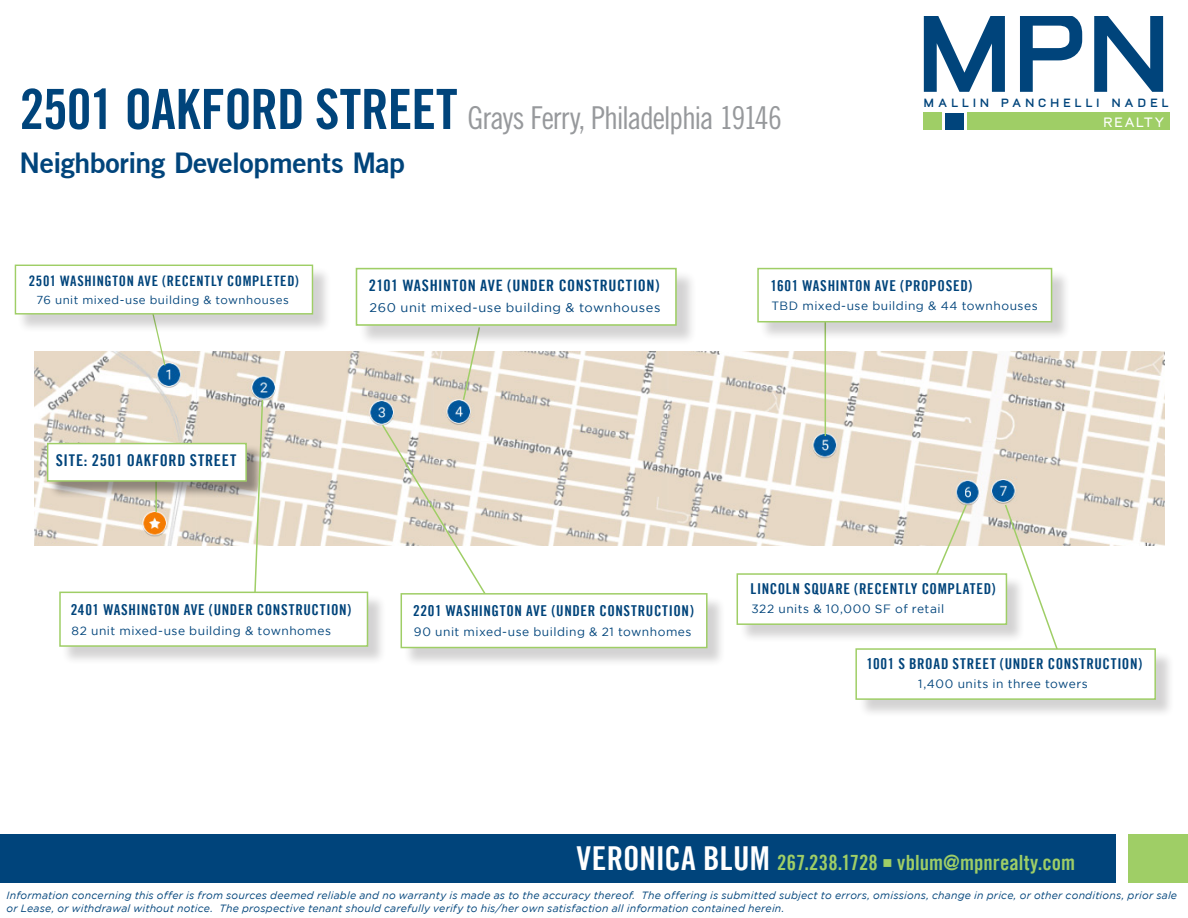
<style>
.page{position:relative;width:1188px;height:918px;background:#fff}
.page>*{position:absolute;margin:0;border:0;box-sizing:border-box;transform-origin:0 0}
.t1{font:700 112.2px "Vitro";color:#00447b}
.t2{font:31.5px "Trade Gothic LT Std Cn 18";letter-spacing:-.04em;color:#97999c}
.Heading_3{font:700 28.5px "Trade Gothic No.2";letter-spacing:-.015em;color:#00447b}
.t3{font:21px "Trade Gothic Bold Cond Twenty";color:#9fce66}
.Heading_4{font:16.2px "Trade Gothic Bold Cond Twenty";letter-spacing:.04em;color:#00447b}
.Heading_4-2{font:15.75px "Trade Gothic Bold Cond Twenty";letter-spacing:.035em;color:#00447b}
.Heading_4-3{font:15px "Trade Gothic Bold Cond Twenty";letter-spacing:.04em;color:#00447b}
.Heading_4-4{font:14.4px "Trade Gothic Bold Cond Twenty";letter-spacing:.045em;color:#00447b}
.t4{font:600 13.5px "Vitro";letter-spacing:.105em;color:#fff}
.Heading_4-5{font:12.6px "Gotham";letter-spacing:.04em;color:#00447b}
.Heading_4-6{font:12px "Gotham";letter-spacing:.04em;color:#00447b}
.t5{font:700 12px "Vitro";letter-spacing:.345em;color:#00447b}
.Heading_4-7{font:11.55px "Gotham";letter-spacing:.04em;color:#00447b}
.t6{font:italic 10.5px/13.5px "Gotham";letter-spacing:.02em;color:#00447b}
.s1{font-family:"Trade Gothic No.20";font-weight:700;font-stretch:condensed;font-size:55.5px;color:#00447b}
.s2{font-size:33px;color:#fff}
</style>
<div class="page">
<div style="left:0;top:835px;width:1116px;height:48px;background:#00447b"></div>
<div style="left:1128px;top:835px;width:60px;height:48px;background:#9fce66"></div>
<div style="left:968px;top:113px;width:202px;height:17px;background:#9fce66"></div>
<div style="left:946px;top:113px;width:18px;height:17px;background:#00447b"></div>
<div style="left:923px;top:113px;width:19px;height:17px;background:#9fce66"></div>
<img style="left:35px;top:351px;width:1129px;height:195px">
<svg style="left:154px;top:499px;width:4px;height:15px"></svg>
<div style="left:49px;top:444px;width:215px;height:55px;background:#231f20;opacity:.45"></div>
<div style="left:47px;top:443px;width:200px;height:39px;background:#fff;border:2px solid #9fce66"></div>
<svg style="left:146px;top:333px;width:20px;height:34px"></svg>
<div style="left:17px;top:266px;width:314px;height:67px;background:#231f20;opacity:.2"></div>
<div style="left:15px;top:265px;width:298px;height:50px;background:#fff;border:1px solid #9fce66"></div>
<svg style="left:252px;top:398px;width:12px;height:194px"></svg>
<div style="left:62px;top:594px;width:325px;height:71px;background:#231f20;opacity:.2"></div>
<div style="left:59px;top:592px;width:309px;height:55px;background:#fff;border:2px solid #9fce66"></div>
<svg style="left:381px;top:423px;width:137px;height:224px"></svg>
<div style="left:403px;top:595px;width:323px;height:72px;background:#231f20;opacity:.2"></div>
<div style="left:401px;top:593px;width:307px;height:55px;background:#fff;border:2px solid #9fce66"></div>
<svg style="left:462px;top:346px;width:19px;height:56px"></svg>
<div style="left:358px;top:271px;width:339px;height:75px;background:#231f20;opacity:.2"></div>
<div style="left:356px;top:268px;width:321px;height:58px;background:#fff;border:2px solid #9fce66"></div>
<hr style="left:825px;top:301px;width:1px;height:135px;background:#9fce66">
<div style="left:760px;top:270px;width:311px;height:71px;background:#231f20;opacity:.2"></div>
<div style="left:757px;top:268px;width:295px;height:54px;background:#fff;border:2px solid #9fce66"></div>
<svg style="left:923px;top:503px;width:45px;height:70px"></svg>
<div style="left:739px;top:576px;width:287px;height:68px;background:#231f20;opacity:.2"></div>
<div style="left:737px;top:573px;width:270px;height:52px;background:#fff;border:2px solid #9fce66"></div>
<svg style="left:1004px;top:503px;width:63px;height:145px"></svg>
<div style="left:858px;top:651px;width:316px;height:68px;background:#231f20;opacity:.2"></div>
<div style="left:855px;top:648px;width:301px;height:52px;background:#fff;border:2px solid #9fce66"></div>
<h2 class="t2" style="left:20px;top:99px;width:764px"><span class="s1">2501 OAKFORD STREET</span> Grays Ferry, Philadelphia 19146</h2>
<p class="Heading_3" style="left:20px;top:145px;width:387px">Neighboring Developments Map</p>
<h1 class="t1" style="left:917px;top:-13px;width:254px">MPN</h1>
<p class="t5" style="left:924px;top:96px;width:246px">MALLIN PANCHELLI NADEL</p>
<p class="t4" style="left:1104px;top:115px;width:63px">REALTY</p>
<p class="Heading_4-4" style="left:29px;top:272px;width:271px">2501 WASHINGTON AVE (RECENTLY COMPLETED)</p>
<p class="Heading_4-7" style="left:36px;top:293px;width:254px">76 unit mixed-use building &amp; townhouses</p>
<p class="Heading_4-2" style="left:369px;top:276px;width:293px">2101 WASHINTON AVE (UNDER CONSTRUCTION)</p>
<p class="Heading_4-5" style="left:370px;top:300px;width:292px">260 unit mixed-use building &amp; townhouses</p>
<p class="Heading_4" style="left:56px;top:450px;width:182px">SITE: 2501 OAKFORD STREET</p>
<p class="Heading_4-3" style="left:71px;top:601px;width:282px">2401 WASHINGTON AVE (UNDER CONSTRUCTION)</p>
<p class="Heading_4-6" style="left:72px;top:624px;width:261px">82 unit mixed-use building &amp; townhomes</p>
<p class="Heading_4-3" style="left:413px;top:602px;width:282px">2201 WASHINGTON AVE (UNDER CONSTRUCTION)</p>
<p class="Heading_4-6" style="left:414px;top:625px;width:279px">90 unit mixed-use building &amp; 21 townhomes</p>
<p class="Heading_4-3" style="left:771px;top:276px;width:203px">1601 WASHINTON AVE (PROPOSED)</p>
<p class="Heading_4-6" style="left:771px;top:299px;width:268px">TBD mixed-use building &amp; 44 townhouses</p>
<p class="Heading_4-3" style="left:751px;top:580px;width:247px">LINCOLN SQUARE (RECENTLY COMPLATED)</p>
<p class="Heading_4-6" style="left:751px;top:603px;width:194px">322 units &amp; 10,000 SF of retail</p>
<p class="Heading_4-3" style="left:867px;top:655px;width:277px">1001 S BROAD STREET (UNDER CONSTRUCTION)</p>
<p class="Heading_4-6" style="left:918px;top:677px;width:171px">1,400 units in three towers</p>
<h3 class="t3" style="left:577px;top:850px;width:500px"><span class="s2">VERONICA BLUM</span> 267.238.1728 ■ vblum@mpnrealty.com</h3>
<p class="t6" style="left:6px;top:888px;width:1172px">Information concerning this offer is from sources deemed reliable and no warranty is made as to the accuracy thereof. The offering is submitted subject to errors, omissions, change in price, or other conditions, prior sale or Lease, or withdrawal without notice. The prospective tenant should carefully verify to his/her own satisfaction all information contained herein.</p>
</div>
